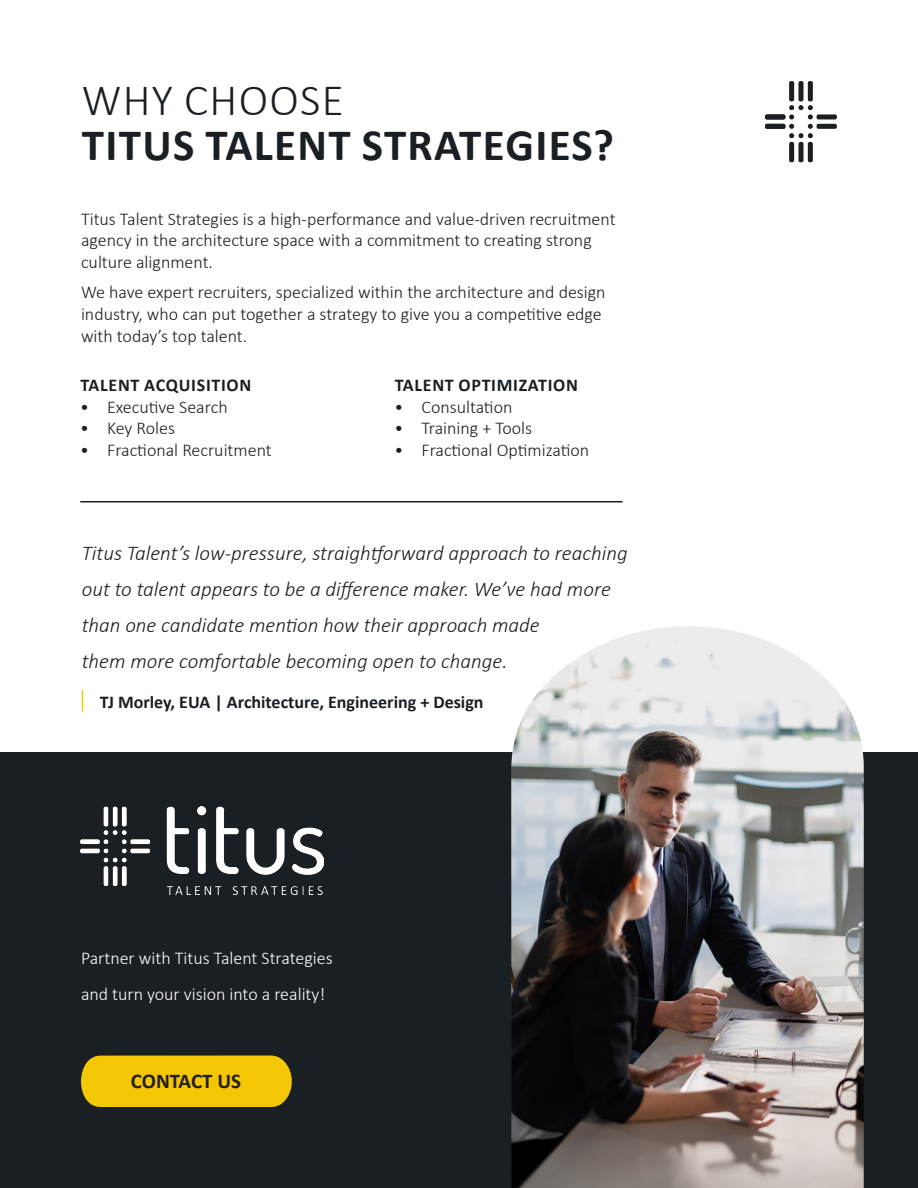
<style>
.page{position:relative;width:918px;height:1188px;background:#fff}
.page>*{position:absolute;margin:0;border:0;box-sizing:border-box;transform-origin:0 0}
.t1{font:700 45px "Calibri";letter-spacing:.03em;color:#1a1f24}
.t2{font:300 45px "Calibri";letter-spacing:.03em;color:#1a1f24}
.BODY{font:italic 300 21px/36px "Calibri";color:#1a1f24}
.t3{font:700 21px "Calibri";color:#231f20}
.t4{font:300 18px/21.6px "Calibri";color:#1a1f24}
.t5{font:300 18px/36px "Calibri";color:#fff}
.BODY-2{font:700 18px "Calibri";color:#1a1f24}
.BODY-3{font:700 18px "Calibri";letter-spacing:.04em;color:#1a1f24}
</style>
<div class="page">
<svg style="left:765px;top:81px;width:72px;height:81px"></svg>
<svg style="left:0;top:753px;width:918px;height:435px;background:#3f3f42"></svg>
<svg style="left:79px;top:1055px;width:216px;height:52px;background:#e4b905"></svg>
<img style="left:80px;top:806px;width:243px;height:89px">
<img style="left:511px;top:626px;width:353px;height:147px">
<svg style="left:82px;top:691px;width:1px;height:20px"></svg>
<hr style="left:81px;top:501px;width:541px;height:1px;background:#1a1f24">
<p class="t2" style="left:82px;top:72px;width:263px">WHY CHOOSE</p>
<p class="t1" style="left:82px;top:113px;width:534px">TITUS TALENT STRATEGIES?</p>
<p class="t4" style="left:81px;top:208px;width:536px">Titus Talent Strategies is a high-performance and value-driven recruitment agency in the architecture space with a commitment to creating strong culture alignment.</p>
<p class="t4" style="left:81px;top:281px;width:526px">We have expert recruiters, specialized within the architecture and design industry, who can put together a strategy to give you a competitive edge with today’s top talent.</p>
<p class="BODY-3" style="left:80px;top:373px;width:172px">TALENT ACQUISITION</p>
<p class="t4" style="left:80px;top:396px;width:149px">• Executive Search</p>
<p class="t4" style="left:80px;top:417px;width:96px">• Key Roles</p>
<p class="t4" style="left:80px;top:439px;width:193px">• Fractional Recruitment</p>
<p class="BODY-3" style="left:395px;top:373px;width:185px">TALENT OPTIMIZATION</p>
<p class="t4" style="left:394px;top:396px;width:120px">• Consultation</p>
<p class="t4" style="left:394px;top:417px;width:139px">• Training + Tools</p>
<p class="t4" style="left:394px;top:439px;width:196px">• Fractional Optimization</p>
<p class="BODY" style="left:82px;top:535px;width:548px">Titus Talent’s low-pressure, straightforward approach to reaching out to talent appears to be a difference maker. We’ve had more than one candidate mention how their approach made<br>them more comfortable becoming open to change.</p>
<p class="BODY-2" style="left:100px;top:689px;width:385px">TJ Morley, EUA | Architecture, Engineering + Design</p>
<p class="t5" style="left:81px;top:940px;width:253px">Partner with Titus Talent Strategies and turn your vision into a reality!</p>
<p class="t3" style="left:131px;top:1066px;width:112px">CONTACT US</p>
</div>
